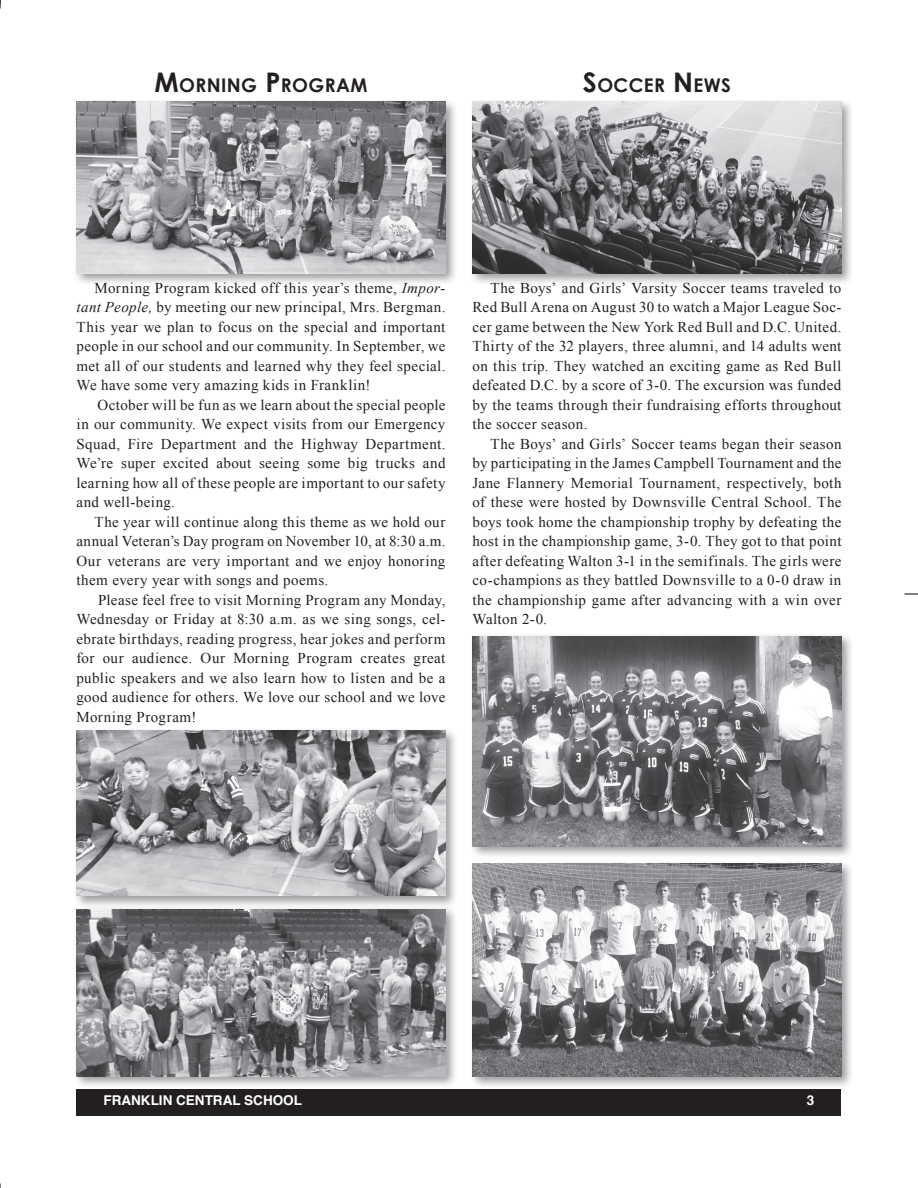
<style>
.page{position:relative;width:918px;height:1188px;background:#fff}
.page>*{position:absolute;margin:0;border:0;box-sizing:border-box;transform-origin:0 0}
.t1{font:700 18.9px "Century Gothic";letter-spacing:.02em;color:#231f20}
.t2{font:15px/19.5px "Times New Roman";letter-spacing:.025em;color:#231f20;text-align:justify}
.t3{font:700 13.5px "Helvetica";color:#fff}
.s1{font-size:27px}
.s2{font-style:italic}
</style>
<div class="page">
<div style="left:76px;top:1090px;width:766px;height:26px;background:#231f20"></div>
<svg style="left:904px;top:594px;width:14px;height:1px"></svg>
<div style="left:73px;top:98px;width:385px;height:188px;background:#231f20;opacity:.45"></div>
<img style="left:76px;top:102px;width:370px;height:171px">
<div style="left:73px;top:727px;width:385px;height:182px;background:#231f20;opacity:.45"></div>
<img style="left:76px;top:731px;width:370px;height:165px">
<div style="left:73px;top:906px;width:385px;height:183px;background:#231f20;opacity:.45"></div>
<img style="left:76px;top:909px;width:370px;height:168px">
<div style="left:469px;top:98px;width:385px;height:188px;background:#231f20;opacity:.45"></div>
<img style="left:472px;top:102px;width:370px;height:171px">
<div style="left:469px;top:860px;width:385px;height:229px;background:#231f20;opacity:.45"></div>
<img style="left:472px;top:864px;width:370px;height:213px">
<div style="left:469px;top:632px;width:385px;height:227px;background:#231f20;opacity:.45"></div>
<img style="left:472px;top:636px;width:370px;height:211px">
<p class="t1" style="left:155px;top:74px;width:213px"><span class="s1">M</span>ORNING <span class="s1">P</span> ROGRAM</p>
<p class="t1" style="left:583px;top:74px;width:148px"><span class="s1">S</span>OCCER <span class="s1">N</span>EWS</p>
<p class="t2" style="left:76px;top:278px;width:371px;text-indent:18px">Morning Program kicked off this year’s theme, <span class="s2">Impor&shy;tant People,</span> by meeting our new principal, Mrs. Bergman.<br>This year we plan to focus on the special and important people in our school and our community. In September, we met all of our students and learned why they feel special.<br>We have some very amazing kids in Franklin!</p>
<p class="t2" style="left:76px;top:395px;width:371px;text-indent:21px">October will be fun as we learn about the special people in our community. We expect visits from our Emergency Squad, Fire Department and the Highway Department.<br>We’re super excited about seeing some big trucks and learning how all of these people are important to our safety and well-being.</p>
<p class="t2" style="left:76px;top:512px;width:371px;text-indent:18px">The year will continue along this theme as we hold our annual Veteran’s Day program on November 10, at 8:30 a.m.<br>Our veterans are very important and we enjoy honoring them every year with songs and poems.</p>
<p class="t2" style="left:76px;top:590px;width:371px;text-indent:22px">Please feel free to visit Morning Program any Monday, Wednesday or Friday at 8:30 a.m. as we sing songs, cel&shy;ebrate birthdays, reading progress, hear jokes and perform for our audience. Our Morning Program creates great public speakers and we also learn how to listen and be a good audience for others. We love our school and we love Morning Program!</p>
<p class="t2" style="left:472px;top:278px;width:371px;text-indent:18px">The Boys’ and Girls’ Varsity Soccer teams traveled to Red Bull Arena on August 30 to watch a Major League Soc&shy;cer game between the New York Red Bull and D.C. United.<br>Thirty of the 32 players, three alumni, and 14 adults went on this trip. They watched an exciting game as Red Bull defeated D.C. by a score of 3-0. The excursion was funded by the teams through their fundraising efforts throughout the soccer season.</p>
<p class="t2" style="left:472px;top:434px;width:371px;text-indent:18px">The Boys’ and Girls’ Soccer teams began their season by participating in the James Campbell Tournament and the Jane Flannery Memorial Tournament, respectively, both of these were hosted by Downsville Central School. The boys took home the championship trophy by defeating the host in the championship game, 3-0. They got to that point after defeating Walton 3-1 in the semifinals. The girls were co-champions as they battled Downsville to a 0-0 draw in the championship game after advancing with a win over Walton 2-0.</p>
<p class="t3" style="left:104px;top:1089px;width:200px">FRANKLIN CENTRAL SCHOOL</p>
<p class="t3" style="left:807px;top:1089px;width:9px">3</p>
</div>
